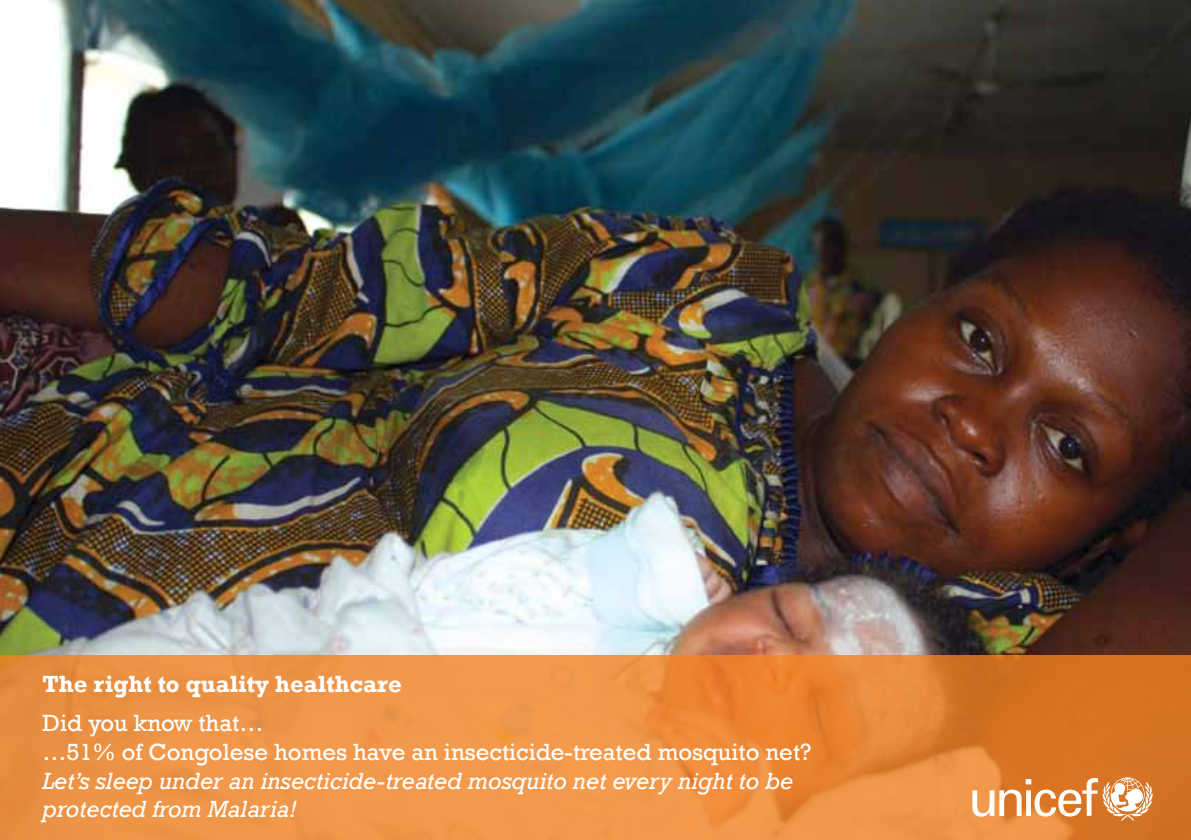
<style>
.page{position:relative;width:1191px;height:840px;background:#fff}
.page>*{position:absolute;margin:0;border:0;box-sizing:border-box;transform-origin:0 0}
.t1{font:italic 24px/28.8px "Rockwell";color:#fff}
.t2{font:24px/28.8px "Rockwell";color:#fff}
.t3{font:700 24px "Rockwell";color:#fff}
</style>
<div class="page">
<img style="left:0;top:0;width:1191px;height:655px">
<svg style="left:0;top:655px;width:1191px;height:184px;background:#ea8d3e"></svg>
<svg style="left:972px;top:777px;width:180px;height:43px"></svg>
<p class="t3" style="left:43px;top:669px;width:361px">The right to quality healthcare</p>
<p class="t2" style="left:43px;top:708px;width:770px">Did you know that…<br>…51% of Congolese homes have an insecticide-treated mosquito net?</p>
<p class="t1" style="left:43px;top:766px;width:752px">Let’s sleep under an insecticide-treated mosquito net every night to be protected from Malaria!</p>
</div>
